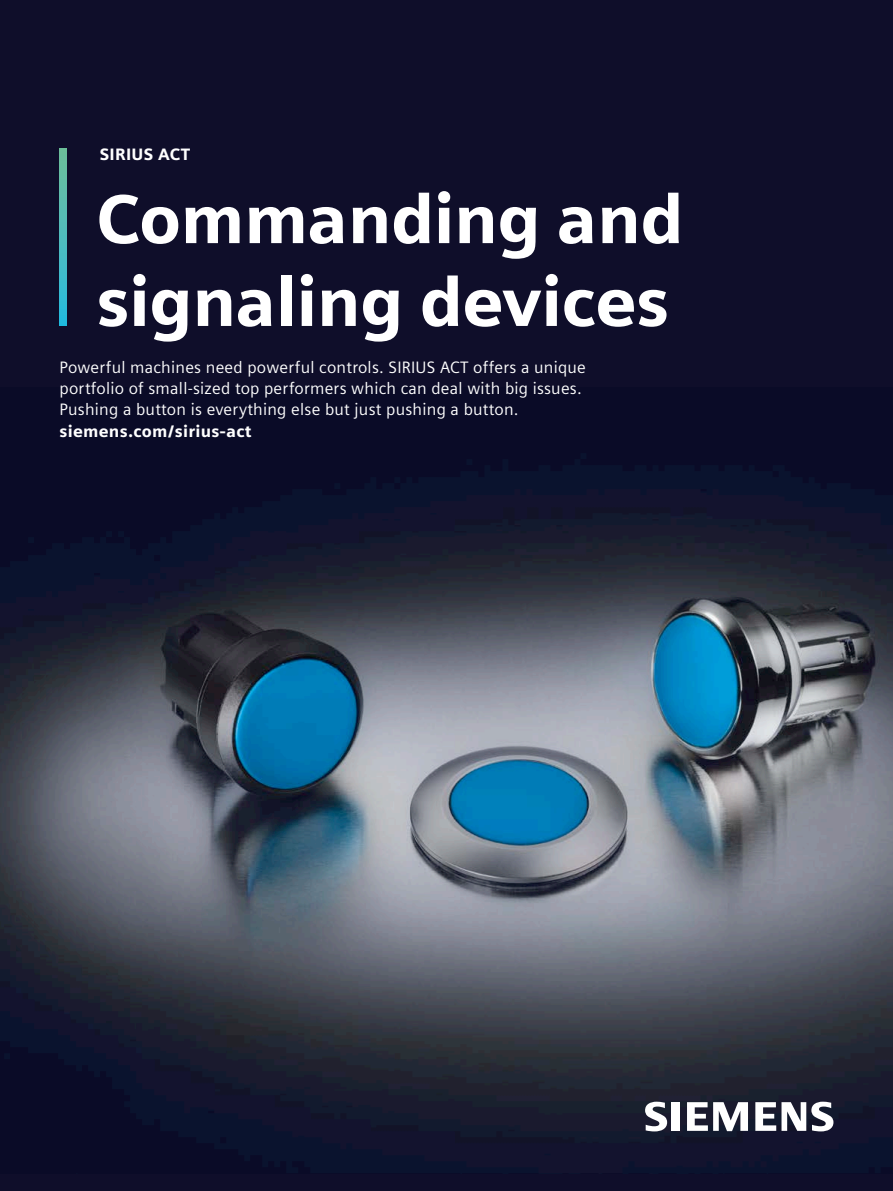
<style>
.page{position:relative;width:893px;height:1191px;background:#0f0e2a}
.page>*{position:absolute;margin:0;border:0;box-sizing:border-box;transform-origin:0 0}
.t1{font:900 69px/82.8px "Siemens Sans";letter-spacing:-.01em;color:#fff}
.t2{font:16.5px/21.5px "Siemens Sans Global";letter-spacing:.015em;color:#fff}
.t3{font:900 16.5px "Siemens Sans";letter-spacing:.015em;color:#fff}
</style>
<div class="page">
<img style="left:0;top:513px;width:893px;height:630px">
<svg style="left:60px;top:149px;width:6px;height:177px"></svg>
<svg style="left:645px;top:1101px;width:35px;height:30px"></svg>
<svg style="left:687px;top:1102px;width:61px;height:29px"></svg>
<svg style="left:755px;top:1101px;width:78px;height:30px"></svg>
<p class="t3" style="left:100px;top:145px;width:92px">SIRIUS ACT</p>
<h1 class="t1" style="left:96px;top:177px;width:589px">Commanding and signaling devices</h1>
<p class="t2" style="left:60px;top:357px;width:528px">Powerful machines need powerful controls. SIRIUS ACT offers a unique portfolio of small-sized top performers which can deal with big issues.<br>Pushing a button is everything else but just pushing a button.</p>
<p class="t3" style="left:60px;top:421px;width:193px">siemens.com/sirius-act</p>
</div>
